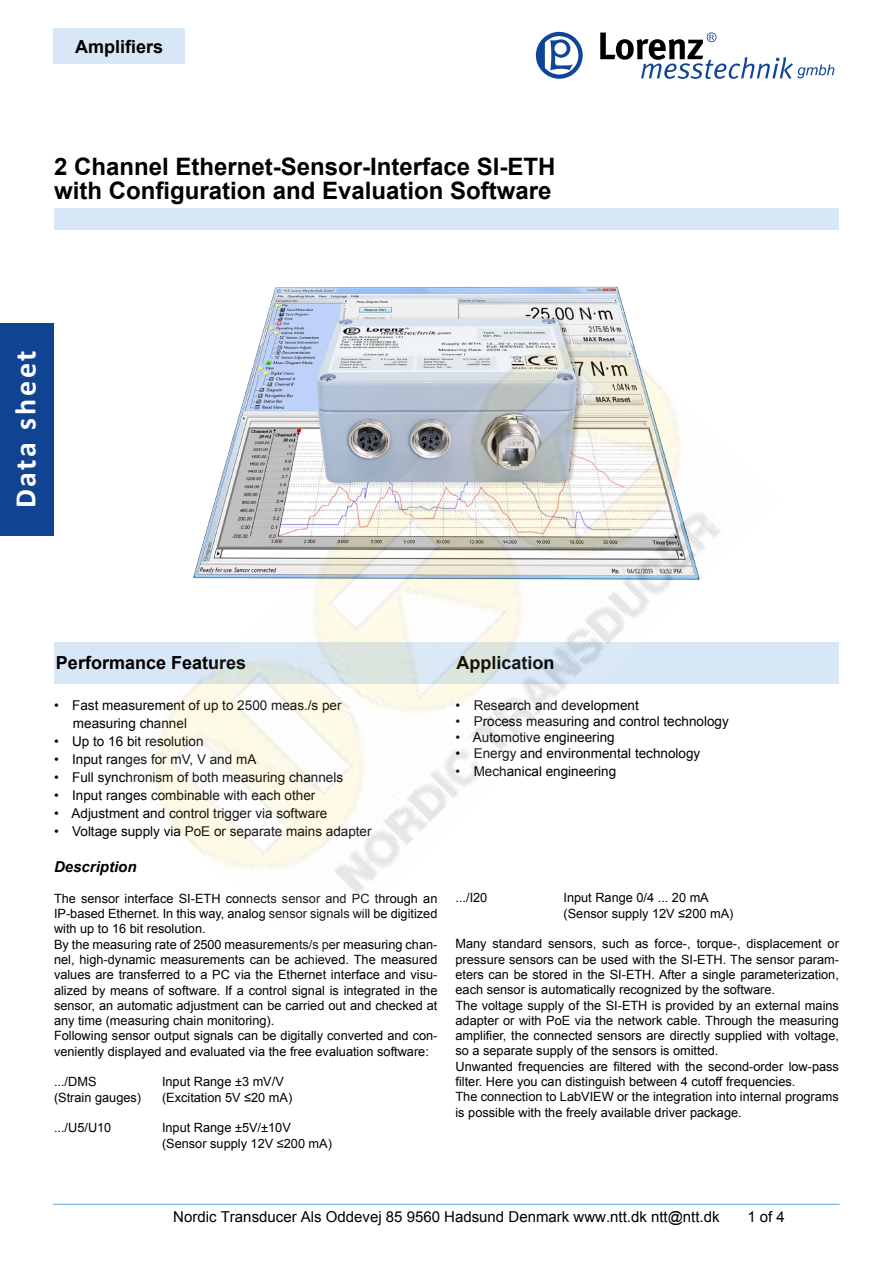
<style>
.page{position:relative;width:893px;height:1263px;background:#fff}
.page>*{position:absolute;margin:0;border:0;box-sizing:border-box;transform-origin:0 0}
.t1{font:700 30px "Calibri";letter-spacing:.09em;color:#fff}
.t2{font:700 24px/24px "Arial";color:#000}
.t3{font:700 18px "Arial";color:#000}
.t4{font:15px "Arial";color:#000}
.t5{font:italic 700 15px "Arial";color:#000}
.t6{font:13.5px/18px "Arial";color:#000}
.t7{font:12.75px/15.3px "Arial";color:#000}
</style>
<div class="page">
<div style="left:53px;top:29px;width:132px;height:35px;background:#d8e7f6"></div>
<svg style="left:536px;top:32px;width:47px;height:47px"></svg>
<svg style="left:600px;top:32px;width:234px;height:47px"></svg>
<div style="left:0;top:323px;width:53px;height:213px;background:#104493"></div>
<hr style="left:53px;top:1204px;width:787px;height:1px;background:#6fb0e0">
<img style="left:271px;top:286px;width:351px;height:14px">
<div style="left:54px;top:642px;width:785px;height:42px;background:#d8e7f6"></div>
<div style="left:54px;top:208px;width:785px;height:22px;background:#d8e7f6"></div>
<img style="left:155px;top:300px;width:566px;height:594px">
<h3 class="t3" style="left:75px;top:35px;width:90px">Amplifiers</h3>
<h2 class="t2" style="left:54px;top:155px;width:503px">2 Channel Ethernet-Sensor-Interface SI-ETH with Configuration and Evaluation Software</h2>
<h1 class="t1" style="left:6px;top:508px;width:159px;rotate:-90deg">Data sheet</h1>
<h3 class="t3" style="left:56px;top:651px;width:192px">Performance Features</h3>
<h3 class="t3" style="left:456px;top:651px;width:100px">Application</h3>
<p class="t6" style="left:455px;top:696px;width:185px">• Research and development</p>
<p class="t6" style="left:455px;top:712px;width:275px">• Process measuring and control technology</p>
<p class="t6" style="left:455px;top:728px;width:161px">• Automotive engineering</p>
<p class="t6" style="left:455px;top:744px;width:246px">• Energy and environmental technology</p>
<p class="t6" style="left:455px;top:762px;width:162px">• Mechanical engineering</p>
<p class="t6" style="left:73px;top:696px;width:270px;text-indent:-19px">• Fast measurement of up to 2500 meas./s per measuring channel</p>
<p class="t6" style="left:54px;top:732px;width:151px">• Up to 16 bit resolution</p>
<p class="t6" style="left:54px;top:750px;width:204px">• Input ranges for mV, V and mA</p>
<p class="t6" style="left:54px;top:768px;width:291px">• Full synchronism of both measuring channels</p>
<p class="t6" style="left:54px;top:786px;width:263px">• Input ranges combinable with each other</p>
<p class="t6" style="left:54px;top:804px;width:275px">• Adjustment and control trigger via software</p>
<p class="t6" style="left:54px;top:822px;width:319px">• Voltage supply via PoE or separate mains adapter</p>
<p class="t5" style="left:54px;top:857px;width:84px">Description</p>
<p class="t7" style="left:54px;top:891px;width:385px">The sensor interface SI-ETH connects sensor and PC through an IP-based Ethernet. In this way, analog sensor signals will be digitized with up to 16 bit resolution.<br>By the measuring rate of 2500 measurements/s per measuring chan&shy;nel, high-dynamic measurements can be achieved. The measured values are transferred to a PC via the Ethernet interface and visu&shy;alized by means of software. If a control signal is integrated in the sensor, an automatic adjustment can be carried out and checked at any time (measuring chain monitoring).<br>Following sensor output signals can be digitally converted and con&shy;veniently displayed and evaluated via the free evaluation software:</p>
<p class="t7" style="left:54px;top:1074px;width:44px">.../DMS</p>
<p class="t7" style="left:162px;top:1074px;width:123px">Input Range ±3 mV/V</p>
<p class="t7" style="left:54px;top:1089px;width:89px">(Strain gauges)</p>
<p class="t7" style="left:162px;top:1089px;width:132px">(Excitation 5V ≤20 mA)</p>
<p class="t7" style="left:54px;top:1120px;width:59px">.../U5/U10</p>
<p class="t7" style="left:162px;top:1120px;width:171px">Input Range ±5V/±10V (Sensor supply 12V ≤200 mA)</p>
<p class="t7" style="left:455px;top:890px;width:33px">.../I20</p>
<p class="t7" style="left:563px;top:890px;width:171px">Input Range 0/4 ... 20 mA (Sensor supply 12V ≤200 mA)</p>
<p class="t7" style="left:455px;top:936px;width:385px">Many standard sensors, such as force-, torque-, displacement or pressure sensors can be used with the SI-ETH. The sensor param&shy;eters can be stored in the SI-ETH. After a single parameterization, each sensor is automatically recognized by the software.<br>The voltage supply of the SI-ETH is provided by an external mains adapter or with PoE via the network cable. Through the measuring amplifier, the connected sensors are directly supplied with voltage, so a separate supply of the sensors is omitted.<br>Unwanted frequencies are filtered with the second-order low-pass filter. Here you can distinguish between 4 cutoff frequencies.<br>The connection to LabVIEW or the integration into internal programs is possible with the freely available driver package.</p>
<p class="t4" style="left:173px;top:1207px;width:548px">Nordic Transducer Als Oddevej 85 9560 Hadsund Denmark www.ntt.dk ntt@ntt.dk</p>
<p class="t4" style="left:747px;top:1207px;width:39px">1 of 4</p>
</div>
